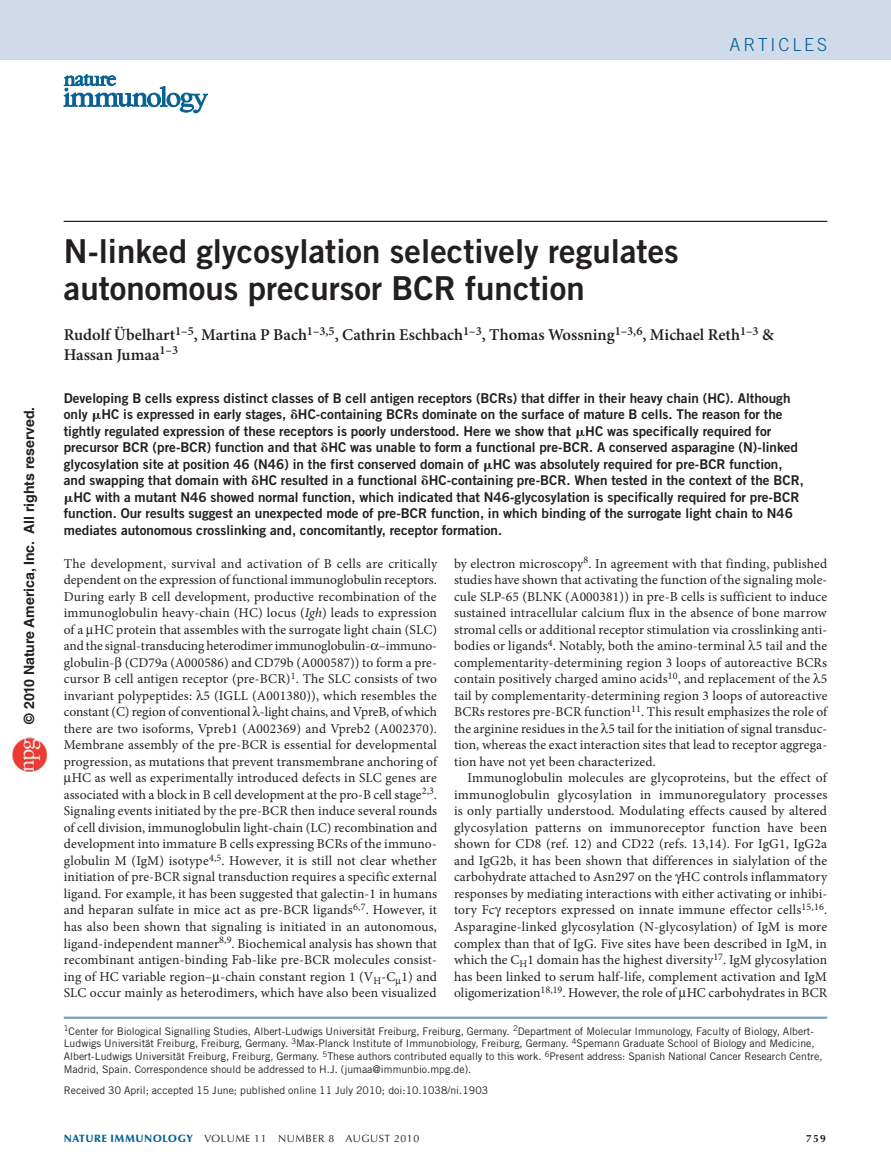
<style>
.page{position:relative;width:891px;height:1175px;background:#fff}
.page>*{position:absolute;margin:0;border:0;box-sizing:border-box;transform-origin:0 0}
.pAtl{font:33px/36px "Trade Gothic LT Std Bd 2";color:#231f20}
.z-HEADER_follow_Righ{font:300 18px "Trade Gothic LT Std";letter-spacing:.16em;color:#086193}
.pAu{font:600 16.5px/19.5px "Minion Pro";color:#231f20}
.t1{font:700 14.1px "Helvetica LT Std";color:#231f20}
.pBodyFirstpara{font:13.5px/16.5px "Minion Pro";letter-spacing:.01em;color:#231f20;text-align:center}
.pAbstext{font:13.5px/16.5px "Trade Gothic LT Std Bd 2";color:#231f20}
.pPara{font:13.5px/16.5px "Minion Pro";color:#231f20;text-align:justify}
.pAffiliation{font:10.5px/12.8px "Trade Gothic LT Std";color:#231f20}
.pAopd{font:10.5px "Trade Gothic LT Std";color:#231f20}
.t2{font:10.5px "Optima LT Std";letter-spacing:.05em;color:#231f20}
.t3{font:700 10.5px "Optima LT Std";color:#231f20}
.s1{font-family:"Mathematical Pi Four"}
.s2{font-style:italic}
.s3{font-weight:900;color:#086193}
</style>
<div class="page">
<img style="left:12px;top:738px;width:34px;height:34px">
<svg style="left:64px;top:74px;width:144px;height:39px"></svg>
<hr style="left:64px;top:221px;width:763px;height:1px;background:#231f20">
<div style="left:0;top:0;width:891px;height:60px;background:#cfdbea"></div>
<hr style="left:64px;top:1016px;width:763px;height:2px;background:#789dc1">
<p class="z-HEADER_follow_Righ" style="left:730px;top:34px;width:99px">ARTICLES</p>
<p class="t1" style="left:21px;top:723px;width:318px;rotate:-90deg">© 2010 Nature America, Inc. All rights reserved.</p>
<p class="pAtl" style="left:64px;top:233px;width:617px">N-linked glycosylation selectively regulates autonomous precursor BCR function</p>
<p class="pAu" style="left:64px;top:326px;width:712px">Rudolf Übelhart<sup>1–5</sup>, Martina P Bach<sup>1–3,5</sup>, Cathrin Eschbach<sup>1–3</sup>, Thomas Wossning<sup>1–3,6</sup>, Michael Reth<sup>1–3</sup> &amp;<br>Hassan Jumaa<sup>1–3</sup></p>
<p class="pAbstext" style="left:64px;top:389px;width:742px">Developing B cells express distinct classes of B cell antigen receptors (BCRs) that differ in their heavy chain (HC). Although only <span class="s1">m</span>HC is expressed in early stages, <span class="s1">d</span>HC-containing BCRs dominate on the surface of mature B cells. The reason for the tightly regulated expression of these receptors is poorly understood. Here we show that <span class="s1">m</span>HC was specifically required for precursor BCR (pre-BCR) function and that <span class="s1">d</span>HC was unable to form a functional pre-BCR. A conserved asparagine (N)-linked glycosylation site at position 46 (N46) in the first conserved domain of <span class="s1">m</span>HC was absolutely required for pre-BCR function, and swapping that domain with <span class="s1">d</span>HC resulted in a functional <span class="s1">d</span>HC-containing pre-BCR. When tested in the context of the BCR, <span class="s1">m</span>HC with a mutant N46 showed normal function, which indicated that N46-glycosylation is specifically required for pre-BCR function. Our results suggest an unexpected mode of pre-BCR function, in which binding of the surrogate light chain to N46 mediates autonomous crosslinking and, concomitantly, receptor formation.</p>
<p class="pBodyFirstpara" style="left:64px;top:555px;width:375px">The development, survival and activation of B cells are critically dependent on the expression of functional immunoglobulin receptors.<br>During early B cell development, productive recombination of the immunoglobulin heavy-chain (HC) locus (<span class="s2">Igh</span>) leads to expression of a HC protein that assembles with the surrogate light chain (SLC) and the signal-transducing heterodimer immunoglobulin- –immuno&shy;globulin- (CD79a (A000586) and CD79b (A000587)) to form a pre&shy;cursor B cell antigen receptor (pre-BCR)<sup>1</sup>. The SLC consists of two invariant polypeptides: 5 (IGLL (A001380)), which resembles the constant (C) region of conventional -light chains, and VpreB, of which there are two isoforms, Vpreb1 (A002369) and Vpreb2 (A002370).<br>Membrane assembly of the pre-BCR is essential for developmental progression, as mutations that prevent transmembrane anchoring of HC as well as experimentally introduced defects in SLC genes are associated with a block in B cell development at the pro-B cell stage<sup>2,3</sup>.<br>Signaling events initiated by the pre-BCR then induce several rounds of cell division, immunoglobulin light-chain (LC) recombination and development into immature B cells expressing BCRs of the immuno&shy;globulin M (IgM) isotype<sup>4,5</sup>. However, it is still not clear whether initiation of pre-BCR signal transduction requires a specific external ligand. For example, it has been suggested that galectin-1 in humans and heparan sulfate in mice act as pre-BCR ligands<sup>6,7</sup>. However, it has also been shown that signaling is initiated in an autonomous, ligand-independent manner<sup>8,9</sup>. Biochemical analysis has shown that recombinant antigen-binding Fab-like pre-BCR molecules consist&shy;ing of HC variable region– -chain constant region 1 (V<sub>H</sub>-C 1) and SLC occur mainly as heterodimers, which have also been visualized</p>
<p class="pBodyFirstpara" style="left:454px;top:555px;width:375px;text-align:left">by electron microscopy<sup>8</sup>. In agreement with that finding, published studies have shown that activating the function of the signaling mole&shy;cule SLP-65 (BLNK (A000381)) in pre-B cells is sufficient to induce sustained intracellular calcium flux in the absence of bone marrow stromal cells or additional receptor stimulation via crosslinking anti&shy;bodies or ligands<sup>4</sup>. Notably, both the amino-terminal 5 tail and the complementarity-determining region 3 loops of autoreactive BCRs contain positively charged amino acids<sup>10</sup>, and replacement of the 5 tail by complementarity-determining region 3 loops of autoreactive BCRs restores pre-BCR function<sup>11</sup>. This result emphasizes the role of the arginine residues in the 5 tail for the initiation of signal transduc&shy;tion, whereas the exact interaction sites that lead to receptor aggrega&shy;tion have not yet been characterized.</p>
<p class="pPara" style="left:454px;top:770px;width:375px;text-indent:14px">Immunoglobulin molecules are glycoproteins, but the effect of immunoglobulin glycosylation in immunoregulatory processes is only partially understood. Modulating effects caused by altered glycosylation patterns on immunoreceptor function have been shown for CD8 (ref. 12) and CD22 (refs. 13,14). For IgG1, IgG2a and IgG2b, it has been shown that differences in sialylation of the carbohydrate attached to Asn297 on the HC controls inflammatory responses by mediating interactions with either activating or inhibi&shy;tory Fc receptors expressed on innate immune effector cells<sup>15,16</sup>.<br>Asparagine-linked glycosylation (N-glycosylation) of IgM is more complex than that of IgG. Five sites have been described in IgM, in which the C<sub>H</sub>1 domain has the highest diversity<sup>17</sup>. IgM glycosylation has been linked to serum half-life, complement activation and IgM oligomerization<sup>18,19</sup>. However, the role of HC carbohydrates in BCR</p>
<p class="pAffiliation" style="left:64px;top:1024px;width:760px"><sup>1</sup>Center for Biological Signalling Studies, Albert-Ludwigs Universität Freiburg, Freiburg, Germany. <sup>2</sup>Department of Molecular Immunology, Faculty of Biology, Albert-Ludwigs Universität Freiburg, Freiburg, Germany. <sup>3</sup>Max-Planck Institute of Immunobiology, Freiburg, Germany. <sup>4</sup>Spemann Graduate School of Biology and Medicine, Albert-Ludwigs Universität Freiburg, Freiburg, Germany. <sup>5</sup>These authors contributed equally to this work. <sup>6</sup>Present address: Spanish National Cancer Research Centre, Madrid, Spain. Correspondence should be addressed to H.J. (jumaa@immunbio.mpg.de).</p>
<p class="pAopd" style="left:64px;top:1084px;width:426px">Received 30 April; accepted 15 June; published online 11 July 2010; doi:10.1038/ni.1903</p>
<p class="t2" style="left:64px;top:1132px;width:357px"><span class="s3">NATURE IMMUNOLOGY</span> VOLUME 11 NUMBER 8 AUGUST 2010</p>
<p class="t3" style="left:806px;top:1132px;width:21px">759</p>
</div>
